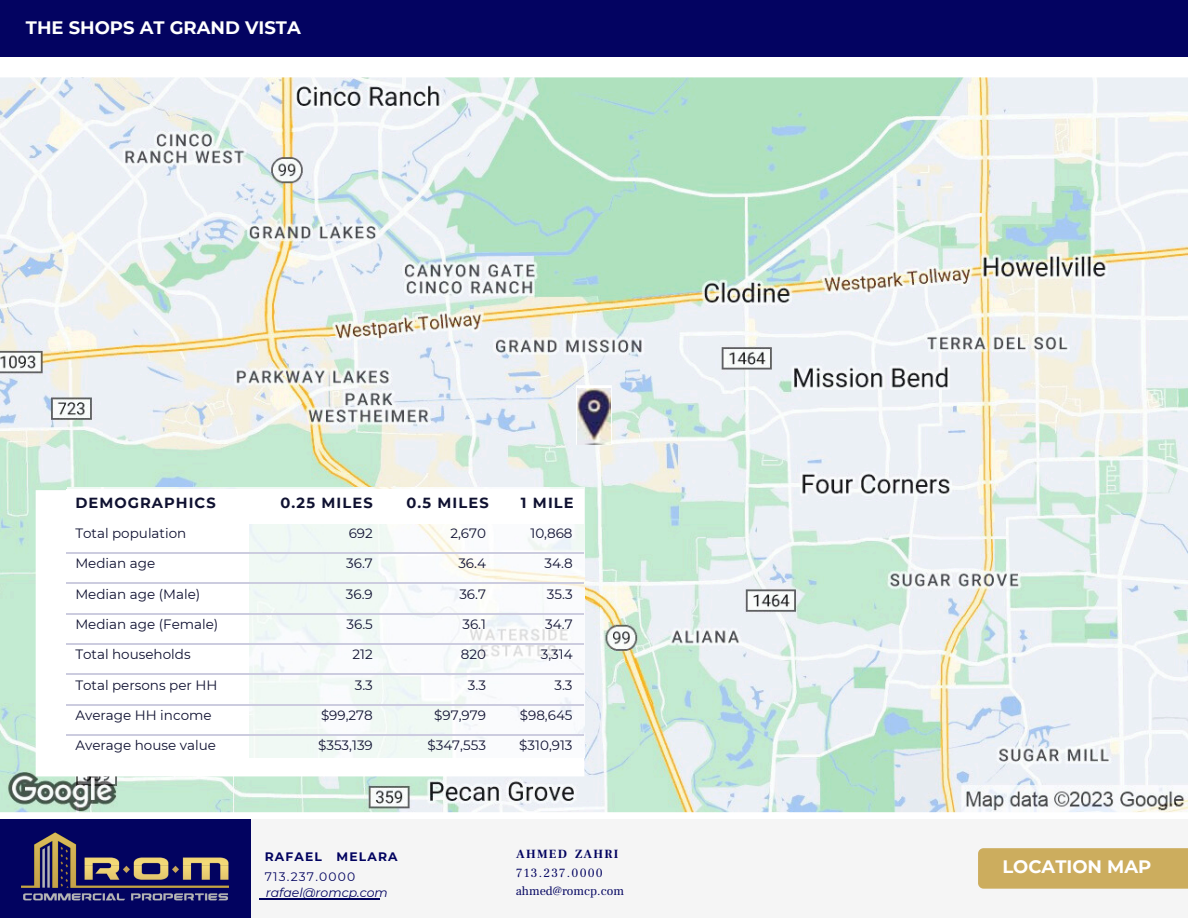
<style>
.page{position:relative;width:1188px;height:918px;background:#fff}
.page>*{position:absolute;margin:0;border:0;box-sizing:border-box;transform-origin:0 0}
.t1{font:700 18px "Montserrat";color:#fff}
.t2{font:700 14.7px "Montserrat";letter-spacing:.075em;color:#0f1131}
.t3{font:13.5px "Montserrat";color:#0f1131}
.t4{font:italic 12.45px "Montserrat";color:#020360}
.t5{font:12.45px "Frank Ruhl Libre";color:#020360}
.t6{font:700 12.3px/19.2px "Montserrat";letter-spacing:.095em;color:#020360}
.t7{font:12.3px/19.2px "Frank Ruhl Libre";letter-spacing:.1em;color:#020360}
.s1{font-weight:400}
.s2{font-weight:700}
</style>
<div class="page">
<div style="left:0;top:0;width:1188px;height:56px;background:#030361"></div>
<div style="left:0;top:820px;width:1188px;height:98px;background:#f5f5f5"></div>
<div style="left:0;top:820px;width:251px;height:98px;background:#020360"></div>
<hr style="left:259px;top:898px;width:121px;height:1px;background:#020360">
<div style="left:978px;top:848px;width:210px;height:41px;background:#ccad5e"></div>
<img style="left:0;top:77px;width:1188px;height:735px">
<img style="left:577px;top:388px;width:34px;height:56px">
<img style="left:68px;top:487px;width:517px;height:270px">
<img style="left:21px;top:832px;width:208px;height:69px">
<div style="left:66px;top:489px;width:183px;height:34px;background:#fff"></div>
<div style="left:249px;top:489px;width:129px;height:34px;background:#fff"></div>
<div style="left:378px;top:489px;width:118px;height:34px;background:#fff"></div>
<div style="left:496px;top:489px;width:88px;height:34px;background:#fff"></div>
<div style="left:66px;top:523px;width:183px;height:29px;background:#fff"></div>
<div style="left:66px;top:552px;width:183px;height:31px;background:#fff"></div>
<div style="left:66px;top:583px;width:183px;height:30px;background:#fff"></div>
<div style="left:66px;top:613px;width:183px;height:30px;background:#fff"></div>
<div style="left:66px;top:643px;width:183px;height:31px;background:#fff"></div>
<div style="left:66px;top:674px;width:183px;height:30px;background:#fff"></div>
<div style="left:66px;top:704px;width:183px;height:31px;background:#fff"></div>
<div style="left:66px;top:735px;width:183px;height:24px;background:#fff"></div>
<hr style="left:496px;top:735px;width:88px;height:1px;background:#ccccdf">
<hr style="left:378px;top:735px;width:118px;height:1px;background:#ccccdf">
<hr style="left:249px;top:735px;width:129px;height:1px;background:#ccccdf">
<hr style="left:66px;top:735px;width:183px;height:1px;background:#ccccdf">
<hr style="left:496px;top:704px;width:88px;height:1px;background:#ccccdf">
<hr style="left:378px;top:704px;width:118px;height:1px;background:#ccccdf">
<hr style="left:249px;top:704px;width:129px;height:1px;background:#ccccdf">
<hr style="left:66px;top:704px;width:183px;height:1px;background:#ccccdf">
<hr style="left:496px;top:674px;width:88px;height:1px;background:#ccccdf">
<hr style="left:378px;top:674px;width:118px;height:1px;background:#ccccdf">
<hr style="left:249px;top:674px;width:129px;height:1px;background:#ccccdf">
<hr style="left:66px;top:674px;width:183px;height:1px;background:#ccccdf">
<hr style="left:496px;top:643px;width:88px;height:2px;background:#ccccdf">
<hr style="left:378px;top:643px;width:118px;height:2px;background:#ccccdf">
<hr style="left:249px;top:643px;width:129px;height:2px;background:#ccccdf">
<hr style="left:66px;top:643px;width:183px;height:2px;background:#ccccdf">
<hr style="left:496px;top:613px;width:88px;height:1px;background:#ccccdf">
<hr style="left:378px;top:613px;width:118px;height:1px;background:#ccccdf">
<hr style="left:249px;top:613px;width:129px;height:1px;background:#ccccdf">
<hr style="left:66px;top:613px;width:183px;height:1px;background:#ccccdf">
<hr style="left:496px;top:583px;width:88px;height:1px;background:#ccccdf">
<hr style="left:378px;top:583px;width:118px;height:1px;background:#ccccdf">
<hr style="left:249px;top:583px;width:129px;height:1px;background:#ccccdf">
<hr style="left:66px;top:583px;width:183px;height:1px;background:#ccccdf">
<hr style="left:496px;top:552px;width:88px;height:1px;background:#ccccdf">
<hr style="left:378px;top:552px;width:118px;height:1px;background:#ccccdf">
<hr style="left:249px;top:552px;width:129px;height:1px;background:#ccccdf">
<hr style="left:66px;top:552px;width:183px;height:1px;background:#ccccdf">
<h2 class="t1" style="left:26px;top:17px;width:276px">THE SHOPS AT GRAND VISTA</h2>
<h2 class="t2" style="left:75px;top:494px;width:142px">DEMOGRAPHICS</h2>
<h2 class="t2" style="left:281px;top:494px;width:94px">0.25 MILES</h2>
<h3 class="t2" style="left:406px;top:494px;width:84px">0.5 MILES</h3>
<h3 class="t2" style="left:521px;top:494px;width:54px">1 MILE</h3>
<p class="t3" style="left:75px;top:525px;width:112px">Total population</p>
<p class="t3" style="left:75px;top:555px;width:81px">Median age</p>
<p class="t3" style="left:75px;top:586px;width:126px">Median age (Male)</p>
<p class="t3" style="left:75px;top:616px;width:145px">Median age (Female)</p>
<p class="t3" style="left:75px;top:646px;width:117px">Total households</p>
<p class="t3" style="left:75px;top:677px;width:144px">Total persons per HH</p>
<p class="t3" style="left:75px;top:707px;width:138px">Average HH income</p>
<p class="t3" style="left:75px;top:737px;width:142px">Average house value</p>
<h4 class="t3" style="left:349px;top:525px;width:26px">692</h4>
<h4 class="t3" style="left:346px;top:555px;width:28px">36.7</h4>
<h4 class="t3" style="left:346px;top:586px;width:28px">36.9</h4>
<h4 class="t3" style="left:347px;top:616px;width:28px">36.5</h4>
<h4 class="t3" style="left:353px;top:646px;width:22px">212</h4>
<h4 class="t3" style="left:355px;top:677px;width:20px">3.3</h4>
<h4 class="t3" style="left:321px;top:707px;width:53px">$99,278</h4>
<h4 class="t3" style="left:318px;top:737px;width:56px">$353,139</h4>
<p class="t3" style="left:450px;top:525px;width:37px">2,670</p>
<p class="t3" style="left:458px;top:555px;width:29px">36.4</p>
<p class="t3" style="left:459px;top:586px;width:28px">36.7</p>
<p class="t3" style="left:462px;top:616px;width:25px">36.1</p>
<p class="t3" style="left:461px;top:646px;width:27px">820</p>
<p class="t3" style="left:468px;top:677px;width:20px">3.3</p>
<p class="t3" style="left:434px;top:707px;width:53px">$97,979</p>
<p class="t3" style="left:427px;top:737px;width:60px">$347,553</p>
<h4 class="t3" style="left:530px;top:525px;width:44px">10,868</h4>
<h4 class="t3" style="left:545px;top:555px;width:30px">34.8</h4>
<h4 class="t3" style="left:547px;top:586px;width:27px">35.3</h4>
<h4 class="t3" style="left:545px;top:616px;width:29px">34.7</h4>
<h4 class="t3" style="left:541px;top:646px;width:33px">3,314</h4>
<h4 class="t3" style="left:555px;top:677px;width:20px">3.3</h4>
<h4 class="t3" style="left:520px;top:707px;width:54px">$98,645</h4>
<h4 class="t3" style="left:519px;top:737px;width:55px">$310,913</h4>
<h2 class="t6" style="left:265px;top:847px;width:134px">RAFAEL MELARA<br><span class="s1">713.237.0000</span></h2>
<h3 class="t4" style="left:266px;top:885px;width:124px">rafael@romcp.com</h3>
<p class="t7" style="left:516px;top:844px;width:103px"><span class="s2">AHMED ZAHRI<br></span>713.237.0000</p>
<h1 class="t5" style="left:516px;top:883px;width:110px">ahmed@romcp.com</h1>
<h3 class="t1" style="left:1002px;top:855px;width:151px">LOCATION MAP</h3>
</div>
